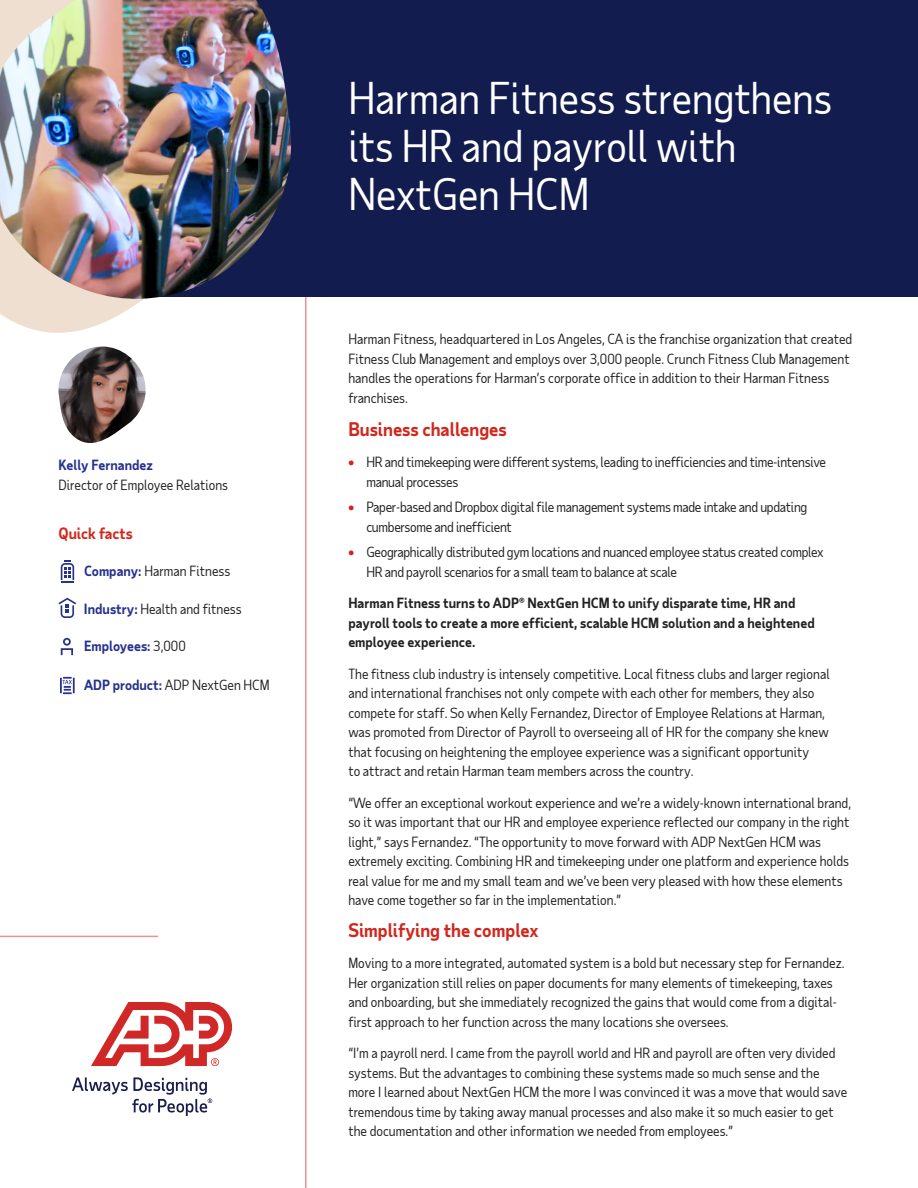
<style>
.page{position:relative;width:918px;height:1188px;background:#fff}
.page>*{position:absolute;margin:0;border:0;box-sizing:border-box;transform-origin:0 0}
.t1{font:42px/48px "Taub Sans";color:#fff}
.t2{font:700 18px "Taub Sans";color:#d0271d}
.t3{font:700 15px "Taub Sans";color:#d0271d}
.t4{font:13.5px/19.5px "Taub Sans";color:#222}
.t5{font:13.5px/19.5px "Taub Sans";letter-spacing:-.02em;color:#222}
.t6{font:700 13.5px/19.5px "Taub Sans";color:#222}
.t7{font:700 13.5px "Taub Sans";color:#26328c}
.s1{font-weight:700;color:#26328c}
.s2{font-weight:400;color:#222}
.s3{font-weight:700;color:#d0271d}
</style>
<div class="page">
<div style="left:0;top:0;width:918px;height:297px;background:#121c4e"></div>
<svg style="left:0;top:301px;width:141px;height:32px;fill:#efdfd1"></svg>
<img style="left:0;top:0;width:292px;height:301px">
<hr style="left:305px;top:297px;width:2px;height:891px;background:#d0271d">
<hr style="left:0;top:936px;width:158px;height:1px;background:#d0271d">
<svg style="left:72px;top:1077px;width:140px;height:39px"></svg>
<svg style="left:91px;top:1002px;width:141px;height:64px"></svg>
<svg style="left:58px;top:598px;width:18px;height:20px"></svg>
<svg style="left:61px;top:561px;width:13px;height:21px"></svg>
<svg style="left:61px;top:638px;width:12px;height:17px"></svg>
<svg style="left:60px;top:677px;width:15px;height:17px"></svg>
<img style="left:58px;top:346px;width:88px;height:97px">
<p class="t7" style="left:58px;top:456px;width:96px">Kelly Fernandez</p>
<p class="t4" style="left:58px;top:475px;width:171px">Director of Employee Relations</p>
<p class="t3" style="left:58px;top:523px;width:76px">Quick facts</p>
<p class="t4" style="left:84px;top:561px;width:148px"><span class="s1">Company:</span> Harman Fitness</p>
<p class="t4" style="left:84px;top:598px;width:159px"><span class="s1">Industry:</span> Health and fitness</p>
<p class="t7" style="left:84px;top:637px;width:103px">Employees: <span class="s2">3,000</span></p>
<p class="t4" style="left:84px;top:675px;width:187px"><span class="s1">ADP product:</span> ADP NextGen HCM</p>
<h1 class="t1" style="left:348px;top:73px;width:485px">Harman Fitness strengthens its HR and payroll with<br>NextGen HCM</h1>
<p class="t4" style="left:348px;top:329px;width:505px">Harman Fitness, headquartered in Los Angeles, CA is the franchise organization that created Fitness Club Management and employs over 3,000 people. Crunch Fitness Club Management handles the operations for Harman’s corporate office in addition to their Harman Fitness franchises.</p>
<h2 class="t2" style="left:348px;top:417px;width:160px">Business challenges</h2>
<p class="t5" style="left:366px;top:452px;width:461px;text-indent:-18px"><span class="s3">•</span> HR and timekeeping were different systems, leading to inefficiencies and time-intensive manual processes</p>
<p class="t5" style="left:366px;top:497px;width:442px;text-indent:-18px"><span class="s3">•</span> Paper-based and Dropbox digital file management systems made intake and updating cumbersome and inefficient</p>
<p class="t5" style="left:366px;top:542px;width:459px;text-indent:-18px"><span class="s3">•</span> Geographically distributed gym locations and nuanced employee status created complex<br>HR and payroll scenarios for a small team to balance at scale</p>
<p class="t6" style="left:348px;top:593px;width:468px">Harman Fitness turns to ADP® NextGen HCM to unify disparate time, HR and payroll tools to create a more efficient, scalable HCM solution and a heightened employee experience.</p>
<p class="t4" style="left:348px;top:664px;width:483px">The fitness club industry is intensely competitive. Local fitness clubs and larger regional and international franchises not only compete with each other for members, they also compete for staff. So when Kelly Fernandez, Director of Employee Relations at Harman, was promoted from Director of Payroll to overseeing all of HR for the company she knew that focusing on heightening the employee experience was a significant opportunity<br>to attract and retain Harman team members across the country.</p>
<p class="t4" style="left:348px;top:793px;width:504px">“We offer an exceptional workout experience and we’re a widely-known international brand, so it was important that our HR and employee experience reflected our company in the right light,” says Fernandez. “The opportunity to move forward with ADP NextGen HCM was extremely exciting. Combining HR and timekeeping under one platform and experience holds real value for me and my small team and we’ve been very pleased with how these elements have come together so far in the implementation.”</p>
<h2 class="t2" style="left:348px;top:918px;width:192px">Simplifying the complex</h2>
<p class="t4" style="left:348px;top:953px;width:498px">Moving to a more integrated, automated system is a bold but necessary step for Fernandez.<br>Her organization still relies on paper documents for many elements of timekeeping, taxes and onboarding, but she immediately recognized the gains that would come from a digital&shy;first approach to her function across the many locations she oversees.</p>
<p class="t4" style="left:348px;top:1043px;width:500px">“I’m a payroll nerd. I came from the payroll world and HR and payroll are often very divided systems. But the advantages to combining these systems made so much sense and the more I learned about NextGen HCM the more I was convinced it was a move that would save tremendous time by taking away manual processes and also make it so much easier to get the documentation and other information we needed from employees.”</p>
</div>
